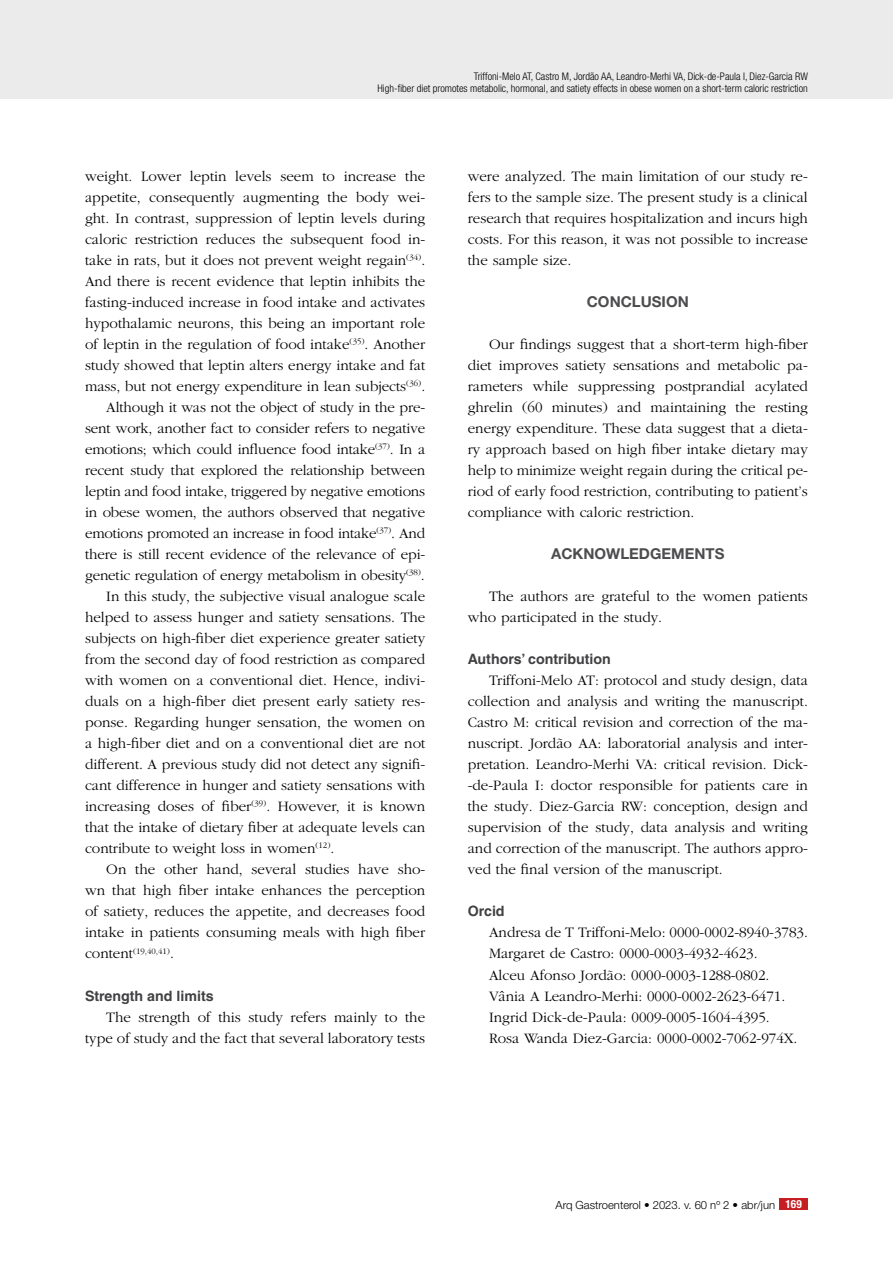
<style>
.page{position:relative;width:893px;height:1263px;background:#fff}
.page>*{position:absolute;margin:0;border:0;box-sizing:border-box;transform-origin:0 0}
.t1{font:300 15px/21px "Garamond";color:#000;text-align:justify}
.t2{font:700 15px "Helvetica Neue LT Pro";color:#4d4d4f}
.t3{font:700 14.25px "Helvetica LT Std";color:#414042}
.t4{font:300 11.25px "Helvetica Neue LT Pro";color:#000}
.t5{font:300 condensed 10.5px/12px "Helvetica Neue LT Pro";color:#000;text-align:right}
.t6{font:300 8.7px "Garamond";color:#000}
.s1{font-size:15px}
.s2{font-weight:700;font-stretch:condensed;color:#fff}
</style>
<div class="page">
<div style="left:0;top:0;width:893px;height:99px;background:#ebebec"></div>
<div style="left:779px;top:1198px;width:29px;height:12px;background:#c61d23"></div>
<p class="t5" style="left:378px;top:70px;width:432px">Triffoni-Melo AT, Castro M, Jordão AA, Leandro-Merhi VA, Dick-de-Paula I, Diez-Garcia RW<br>High-fiber diet promotes metabolic, hormonal, and satiety effects in obese women on a short-term caloric restriction</p>
<p class="t1" style="left:85px;top:166px;width:342px">weight. Lower leptin levels seem to increase the</p>
<p class="t1" style="left:85px;top:187px;width:342px">appetite, consequently augmenting the body wei-</p>
<p class="t1" style="left:85px;top:208px;width:342px">ght. In contrast, suppression of leptin levels during</p>
<p class="t1" style="left:85px;top:229px;width:342px">caloric restriction reduces the subsequent food in-</p>
<p class="t1" style="left:85px;top:250px;width:342px">take in rats, but it does not prevent weight regain<sup>(34)</sup>.</p>
<p class="t1" style="left:85px;top:271px;width:342px">And there is recent evidence that leptin inhibits the</p>
<p class="t1" style="left:85px;top:292px;width:342px">fasting-induced increase in food intake and activates</p>
<p class="t1" style="left:85px;top:313px;width:342px">hypothalamic neurons, this being an important role</p>
<p class="t1" style="left:85px;top:334px;width:342px">of leptin in the regulation of food intake<sup>(35)</sup>. Another</p>
<p class="t1" style="left:85px;top:355px;width:342px">study showed that leptin alters energy intake and fat</p>
<p class="t1" style="left:85px;top:376px;width:342px">mass, but not energy expenditure in lean subjects<sup>(36)</sup>.</p>
<p class="t1" style="left:106px;top:397px;width:320px">Although it was not the object of study in the pre-</p>
<p class="t1" style="left:85px;top:418px;width:342px">sent work, another fact to consider refers to negative</p>
<p class="t1" style="left:85px;top:439px;width:342px">emotions; which could influence food intake<sup>(37)</sup>. In a</p>
<p class="t1" style="left:85px;top:460px;width:342px">recent study that explored the relationship between</p>
<p class="t1" style="left:85px;top:481px;width:342px">leptin and food intake, triggered by negative emotions</p>
<p class="t1" style="left:85px;top:502px;width:342px">in obese women, the authors observed that negative</p>
<p class="t1" style="left:85px;top:523px;width:342px">emotions promoted an increase in food intake<sup>(37)</sup>. And</p>
<p class="t1" style="left:85px;top:544px;width:342px">there is still recent evidence of the relevance of epi-</p>
<p class="t1" style="left:85px;top:565px;width:341px">genetic regulation of energy metabolism in obesity<sup>(38)</sup>.</p>
<p class="t1" style="left:106px;top:586px;width:320px">In this study, the subjective visual analogue scale</p>
<p class="t1" style="left:85px;top:607px;width:342px">helped to assess hunger and satiety sensations. The</p>
<p class="t1" style="left:85px;top:628px;width:342px">subjects on high-fiber diet experience greater satiety</p>
<p class="t1" style="left:85px;top:649px;width:342px">from the second day of food restriction as compared</p>
<p class="t1" style="left:85px;top:670px;width:342px">with women on a conventional diet. Hence, indivi-</p>
<p class="t1" style="left:85px;top:691px;width:342px">duals on a high-fiber diet present early satiety res-</p>
<p class="t1" style="left:85px;top:712px;width:342px">ponse. Regarding hunger sensation, the women on</p>
<p class="t1" style="left:85px;top:733px;width:342px">a high-fiber diet and on a conventional diet are not</p>
<p class="t1" style="left:85px;top:754px;width:342px">different. A previous study did not detect any signifi-</p>
<p class="t1" style="left:85px;top:775px;width:342px">cant difference in hunger and satiety sensations with</p>
<p class="t1" style="left:85px;top:796px;width:342px">increasing doses of fiber<sup>(39)</sup>. However, it is known</p>
<p class="t1" style="left:85px;top:817px;width:342px">that the intake of dietary fiber at adequate levels can</p>
<p class="t1" style="left:85px;top:838px;width:251px">contribute to weight loss in women<sup>(12)</sup>.</p>
<p class="t1" style="left:106px;top:859px;width:320px">On the other hand, several studies have sho-</p>
<p class="t1" style="left:85px;top:880px;width:342px">wn that high fiber intake enhances the perception</p>
<p class="t1" style="left:85px;top:901px;width:342px">of satiety, reduces the appetite, and decreases food</p>
<p class="t1" style="left:85px;top:922px;width:342px">intake in patients consuming meals with high fiber</p>
<p class="t6" style="left:85px;top:946px;width:90px"><span class="s1">content</span>(19,40,41)<span class="s1">.</span></p>
<p class="t3" style="left:85px;top:987px;width:130px">Strength and limits</p>
<p class="t1" style="left:85px;top:1006px;width:342px;text-align:right">The strength of this study refers mainly to the type of study and the fact that several laboratory tests</p>
<p class="t1" style="left:468px;top:166px;width:342px">were analyzed. The main limitation of our study re&shy;fers to the sample size. The present study is a clinical research that requires hospitalization and incurs high costs. For this reason, it was not possible to increase the sample size.</p>
<p class="t2" style="left:587px;top:293px;width:103px">CONCLUSION</p>
<p class="t1" style="left:468px;top:334px;width:342px;text-indent:21px">Our findings suggest that a short-term high-fiber diet improves satiety sensations and metabolic pa&shy;rameters while suppressing postprandial acylated ghrelin (60 minutes) and maintaining the resting energy expenditure. These data suggest that a dieta&shy;ry approach based on high fiber intake dietary may help to minimize weight regain during the critical pe&shy;riod of early food restriction, contributing to patient’s compliance with caloric restriction.</p>
<p class="t2" style="left:551px;top:545px;width:175px">ACKNOWLEDGEMENTS</p>
<p class="t1" style="left:468px;top:586px;width:342px;text-indent:21px">The authors are grateful to the women patients who participated in the study.</p>
<p class="t3" style="left:468px;top:651px;width:145px">Authors’ contribution</p>
<p class="t1" style="left:468px;top:670px;width:342px;text-indent:21px">Triffoni-Melo AT: protocol and study design, data collection and analysis and writing the manuscript.<br>Castro M: critical revision and correction of the ma&shy;nuscript. Jordão AA: laboratorial analysis and inter&shy;pretation. Leandro-Merhi VA: critical revision. Dick--de-Paula I: doctor responsible for patients care in the study. Diez-Garcia RW: conception, design and supervision of the study, data analysis and writing and correction of the manuscript. The authors appro&shy;ved the final version of the manuscript.</p>
<p class="t3" style="left:468px;top:903px;width:38px">Orcid</p>
<p class="t1" style="left:489px;top:922px;width:320px;text-align:left">Andresa de T Triffoni-Melo: 0000-0002-8940-3783.<br>Margaret de Castro: 0000-0003-4932-4623.<br>Alceu Afonso Jordão: 0000-0003-1288-0802.<br>Vânia A Leandro-Merhi: 0000-0002-2623-6471.<br>Ingrid Dick-de-Paula: 0009-0005-1604-4395.<br>Rosa Wanda Diez-Garcia: 0000-0002-7062-974X.</p>
<p class="t4" style="left:556px;top:1198px;width:248px">Arq Gastroenterol • 2023. v. 60 nº 2 • abr/jun <span class="s2">169</span></p>
</div>
